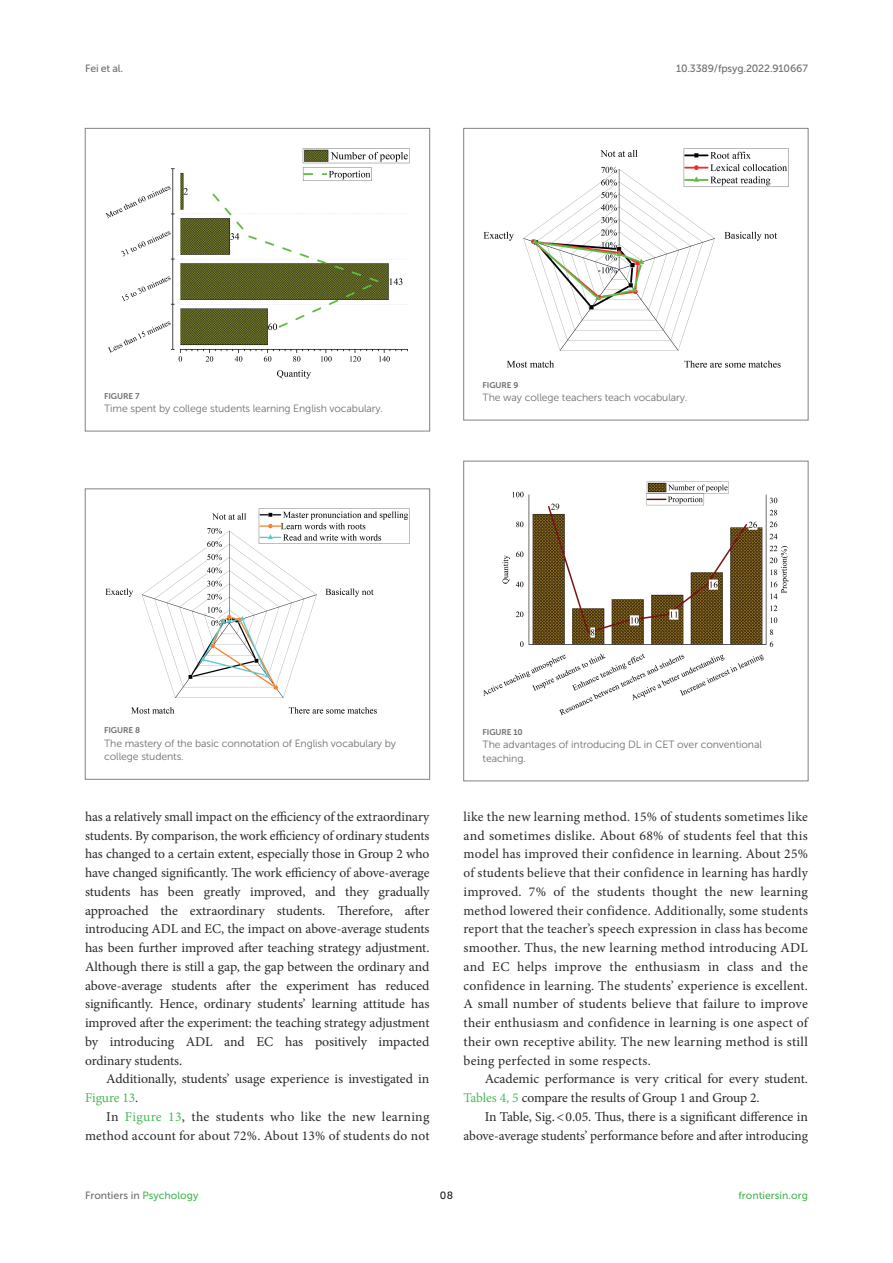
<style>
.page{position:relative;width:893px;height:1263px;background:#fff}
.page>*{position:absolute;margin:0;border:0;box-sizing:border-box;transform-origin:0 0}
.TEXT{font:13.5px/18.8px "Minion Pro";letter-spacing:-.005em;color:#292929;text-align:justify}
.TEXT-2{font:13.5px/18.8px "Minion Pro";letter-spacing:.02em;color:#292929;text-align:right}
.FIG_LEG{font:10.5px/13.5px "Museo Sans 300";letter-spacing:-.01em;color:#6f6f70}
.t1{font:10.5px "Museo Sans 500";letter-spacing:-.015em;color:#6f6f70}
.t2{font:10.5px "Museo Sans 500";color:#49b856}
.t3{font:10.5px "Museo Sans 500";color:#231f20}
.FIG_HD{font:8.25px "Museo Sans 700";letter-spacing:-.01em;color:#6f6f70}
.s1{color:#49b856}
</style>
<div class="page">
<img style="left:105px;top:148px;width:305px;height:231px">
<div style="left:85px;top:128px;width:345px;height:303px;border:1px solid #808285"></div>
<img style="left:105px;top:508px;width:305px;height:206px">
<div style="left:85px;top:489px;width:345px;height:290px;border:1px solid #808285"></div>
<img style="left:483px;top:148px;width:306px;height:220px">
<div style="left:463px;top:128px;width:345px;height:292px;border:1px solid #808285"></div>
<img style="left:483px;top:481px;width:306px;height:235px">
<div style="left:463px;top:461px;width:345px;height:320px;border:1px solid #808285"></div>
<p class="t1" style="left:85px;top:63px;width:40px">Fei et al.</p>
<p class="t1" style="left:676px;top:63px;width:133px">10.3389/fpsyg.2022.910667</p>
<p class="FIG_HD" style="left:104px;top:391px;width:37px">FIGURE 7</p>
<p class="FIG_LEG" style="left:104px;top:402px;width:280px">Time spent by college students learning English vocabulary.</p>
<p class="FIG_HD" style="left:483px;top:380px;width:37px">FIGURE 9</p>
<p class="FIG_LEG" style="left:483px;top:391px;width:206px">The way college teachers teach vocabulary.</p>
<p class="FIG_HD" style="left:104px;top:726px;width:37px">FIGURE 8</p>
<p class="FIG_LEG" style="left:104px;top:737px;width:293px">The mastery of the basic connotation of English vocabulary by college students.</p>
<p class="TEXT" style="left:85px;top:807px;width:346px">has a relatively small impact on the efficiency of the extraordinary students. By comparison, the work efficiency of ordinary students has changed to a certain extent, especially those in Group 2 who have changed significantly. The work efficiency of above-average students has been greatly improved, and they gradually approached the extraordinary students. Therefore, after introducing ADL and EC, the impact on above-average students has been further improved after teaching strategy adjustment.<br>Although there is still a gap, the gap between the ordinary and above-average students after the experiment has reduced significantly. Hence, ordinary students’ learning attitude has improved after the experiment: the teaching strategy adjustment by introducing ADL and EC has positively impacted ordinary students.</p>
<p class="TEXT" style="left:85px;top:1070px;width:346px;text-indent:21px">Additionally, students’ usage experience is investigated in<br><span class="s1">Figure 13</span>.</p>
<p class="TEXT-2" style="left:85px;top:1107px;width:346px">In <span class="s1">Figure 13</span>, the students who like the new learning method account for about 72%. About 13% of students do not</p>
<p class="FIG_HD" style="left:483px;top:727px;width:42px">FIGURE 10</p>
<p class="FIG_LEG" style="left:483px;top:738px;width:281px">The advantages of introducing DL in CET over conventional teaching.</p>
<p class="TEXT" style="left:463px;top:807px;width:346px">like the new learning method. 15% of students sometimes like and sometimes dislike. About 68% of students feel that this model has improved their confidence in learning. About 25% of students believe that their confidence in learning has hardly improved. 7% of the students thought the new learning method lowered their confidence. Additionally, some students report that the teacher’s speech expression in class has become smoother. Thus, the new learning method introducing ADL and EC helps improve the enthusiasm in class and the confidence in learning. The students’ experience is excellent.<br>A small number of students believe that failure to improve their enthusiasm and confidence in learning is one aspect of their own receptive ability. The new learning method is still being perfected in some respects.</p>
<p class="TEXT" style="left:463px;top:1070px;width:346px;text-indent:21px">Academic performance is very critical for every student.<br><span class="s1">Tables 4, 5</span> compare the results of Group 1 and Group 2.</p>
<p class="TEXT" style="left:463px;top:1107px;width:346px;text-align:right">In Table, Sig.&lt;0.05. Thus, there is a significant difference in above-average students’ performance before and after introducing</p>
<p class="t1" style="left:85px;top:1190px;width:115px">Frontiers in <span class="s1">Psychology</span></p>
<p class="t3" style="left:440px;top:1190px;width:15px">08</p>
<p class="t2" style="left:738px;top:1190px;width:71px">frontiersin.org</p>
</div>
